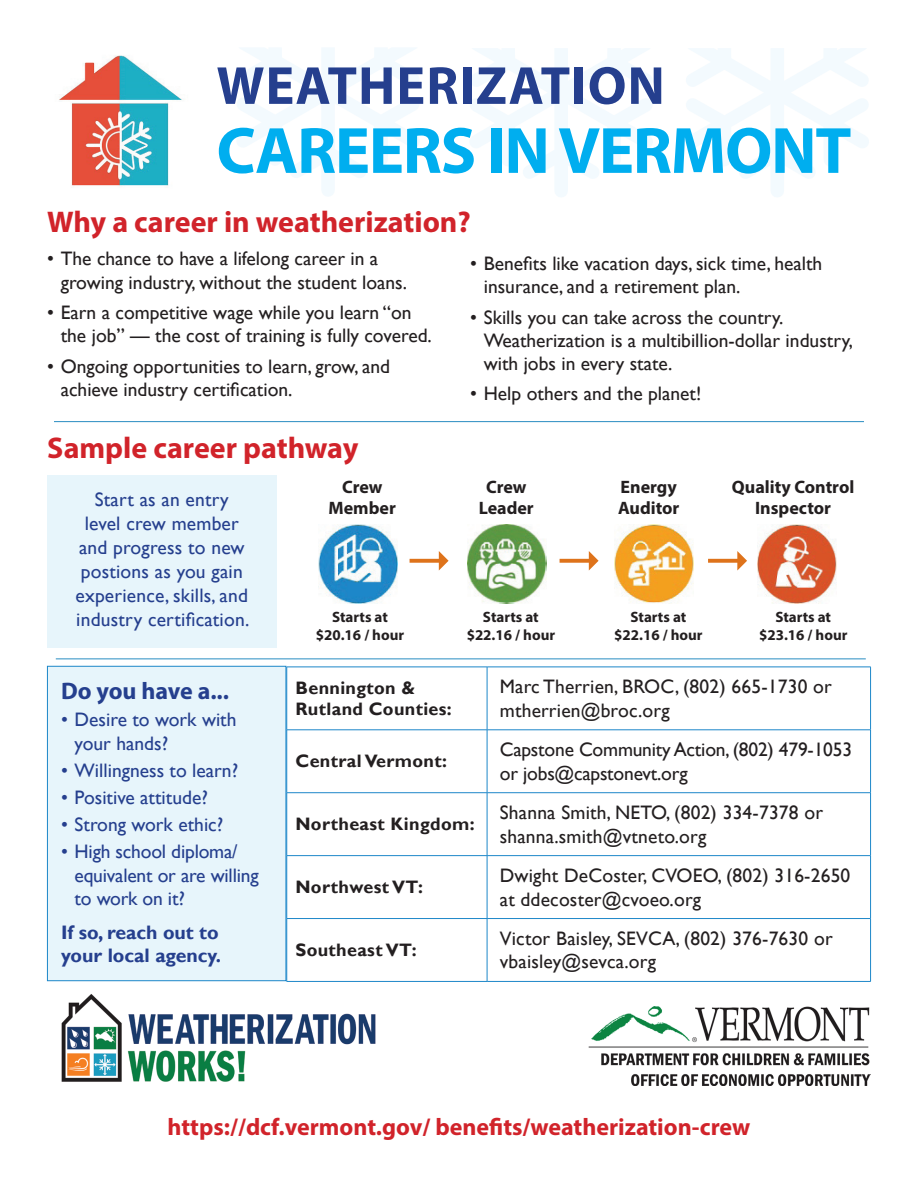
<style>
.page{position:relative;width:918px;height:1188px;background:#fff}
.page>*{position:absolute;margin:0;border:0;box-sizing:border-box;transform-origin:0 0}
.t1{font:700 66px "Myriad Pro";letter-spacing:-.02em;color:#00aeef}
.t2{font:700 54px "Myriad Pro";letter-spacing:.02em;color:#253f8e}
.t3{font:700 30px "Myriad Pro";color:#d1232a}
.t4{font:700 24px "Myriad Pro";color:#d1232a}
.t5{font:700 24px "Myriad Pro";letter-spacing:-.005em;color:#253f8e}
.t6{font:19.5px/23.4px "Gill Sans";color:#231f20}
.t7{font:19.5px/24px "Gill Sans";color:#253f8e}
.t8{font:700 19.5px/23.4px "Gill Sans";color:#253f8e}
.t9{font:700 18px/21.6px "Gill Sans";letter-spacing:.02em;color:#231f20}
.t10{font:700 18px/21.6px "Myriad Pro";color:#231f20;text-align:center}
.t11{font:700 15px/18px "Myriad Pro";color:#231f20;text-align:center}
</style>
<div class="page">
<svg style="left:686px;top:48px;width:183px;height:149px"></svg>
<svg style="left:470px;top:48px;width:183px;height:149px"></svg>
<svg style="left:237px;top:48px;width:182px;height:148px"></svg>
<hr style="left:54px;top:421px;width:810px;height:1px;background:#298dc2">
<div style="left:47px;top:666px;width:239px;height:315px;background:#e7f5fb"></div>
<div style="left:47px;top:666px;width:239px;height:315px;border:1px solid #1d87c9"></div>
<img style="left:467px;top:525px;width:79px;height:79px">
<img style="left:319px;top:525px;width:79px;height:79px">
<img style="left:614px;top:525px;width:79px;height:79px">
<img style="left:758px;top:525px;width:79px;height:79px">
<hr style="left:56px;top:658px;width:810px;height:1px;background:#298dc2">
<div style="left:47px;top:475px;width:229px;height:173px;background:#e7f5fb"></div>
<hr style="left:287px;top:667px;width:200px;height:1px;background:#1d87c9">
<hr style="left:286px;top:667px;width:1px;height:63px;background:#1d87c9">
<hr style="left:487px;top:667px;width:384px;height:1px;background:#1d87c9">
<hr style="left:487px;top:667px;width:1px;height:63px;background:#1d87c9">
<hr style="left:870px;top:667px;width:1px;height:63px;background:#1d87c9">
<hr style="left:287px;top:730px;width:200px;height:1px;background:#1d87c9">
<hr style="left:286px;top:730px;width:1px;height:63px;background:#1d87c9">
<hr style="left:487px;top:730px;width:384px;height:1px;background:#1d87c9">
<hr style="left:487px;top:730px;width:1px;height:63px;background:#1d87c9">
<hr style="left:870px;top:730px;width:1px;height:63px;background:#1d87c9">
<hr style="left:287px;top:792px;width:200px;height:1px;background:#1d87c9">
<hr style="left:286px;top:793px;width:1px;height:62px;background:#1d87c9">
<hr style="left:487px;top:792px;width:384px;height:1px;background:#1d87c9">
<hr style="left:487px;top:793px;width:1px;height:62px;background:#1d87c9">
<hr style="left:870px;top:793px;width:1px;height:62px;background:#1d87c9">
<hr style="left:287px;top:855px;width:200px;height:1px;background:#1d87c9">
<hr style="left:286px;top:856px;width:1px;height:62px;background:#1d87c9">
<hr style="left:487px;top:855px;width:384px;height:1px;background:#1d87c9">
<hr style="left:487px;top:856px;width:1px;height:62px;background:#1d87c9">
<hr style="left:870px;top:856px;width:1px;height:62px;background:#1d87c9">
<hr style="left:287px;top:918px;width:200px;height:1px;background:#1d87c9">
<hr style="left:286px;top:919px;width:1px;height:62px;background:#1d87c9">
<hr style="left:487px;top:918px;width:384px;height:1px;background:#1d87c9">
<hr style="left:487px;top:919px;width:1px;height:62px;background:#1d87c9">
<hr style="left:870px;top:919px;width:1px;height:62px;background:#1d87c9">
<hr style="left:287px;top:981px;width:200px;height:1px;background:#1d87c9">
<hr style="left:487px;top:981px;width:384px;height:1px;background:#1d87c9">
<img style="left:588px;top:1007px;width:283px;height:79px">
<img style="left:61px;top:994px;width:315px;height:88px">
<img style="left:59px;top:55px;width:123px;height:131px">
<p class="t2" style="left:217px;top:50px;width:450px">WEATHERIZATION</p>
<p class="t1" style="left:217px;top:108px;width:636px">CAREERS IN VERMONT</p>
<p class="t3" style="left:47px;top:202px;width:425px">Why a career in weatherization?</p>
<p class="t6" style="left:61px;top:248px;width:348px;text-indent:-14px">• The chance to have a lifelong career in a growing industry, without the student loans.</p>
<p class="t6" style="left:61px;top:301px;width:373px;text-indent:-14px">• Earn a competitive wage while you learn “on the job” — the cost of training is fully covered.</p>
<p class="t6" style="left:61px;top:355px;width:331px;text-indent:-14px">• Ongoing opportunities to learn, grow, and achieve industry certification.</p>
<p class="t6" style="left:484px;top:252px;width:340px;text-indent:-14px">• Benefits like vacation days, sick time, health insurance, and a retirement plan.</p>
<p class="t6" style="left:484px;top:306px;width:371px;text-indent:-14px">• Skills you can take across the country.<br>Weatherization is a multibillion-dollar industry, with jobs in every state.</p>
<p class="t6" style="left:470px;top:383px;width:233px">• Help others and the planet!</p>
<p class="t3" style="left:47px;top:429px;width:313px">Sample career pathway</p>
<p class="t7" style="left:76px;top:488px;width:175px;text-align:center">Start as an entry level crew member and progress to new postions as you gain experience, skills, and industry certification.</p>
<p class="t5" style="left:61px;top:675px;width:169px">Do you have a...</p>
<p class="t7" style="left:75px;top:708px;width:163px;line-height:23.4px;text-indent:-14px">• Desire to work with your hands?</p>
<p class="t7" style="left:61px;top:759px;width:179px">• Willingness to learn?</p>
<p class="t7" style="left:61px;top:786px;width:148px">• Positive attitude?</p>
<p class="t7" style="left:61px;top:813px;width:164px">• Strong work ethic?</p>
<p class="t7" style="left:75px;top:840px;width:186px;line-height:23.4px;text-indent:-14px">• High school diploma/ equivalent or are willing to work on it?</p>
<p class="t8" style="left:61px;top:921px;width:162px">If so, reach out to your local agency.</p>
<p class="t10" style="left:329px;top:475px;width:69px">Crew<br>Member</p>
<p class="t10" style="left:618px;top:475px;width:63px;text-align:left">Energy<br>Auditor</p>
<p class="t10" style="left:732px;top:475px;width:124px">Quality Control<br>Inspector</p>
<p class="t10" style="left:479px;top:475px;width:57px">Crew<br>Leader</p>
<p class="t11" style="left:316px;top:607px;width:90px">Starts at $20.16 / hour</p>
<p class="t11" style="left:467px;top:607px;width:90px">Starts at $22.16 / hour</p>
<p class="t11" style="left:614px;top:607px;width:90px">Starts at $22.16 / hour</p>
<p class="t11" style="left:759px;top:607px;width:90px">Starts at $23.16 / hour</p>
<p class="t9" style="left:295px;top:677px;width:158px">Bennington &amp;<br>Rutland Counties:</p>
<p class="t6" style="left:500px;top:675px;width:334px">Marc Therrien, BROC, (802) 665-1730 or mtherrien@broc.org</p>
<p class="t9" style="left:295px;top:751px;width:153px">Central Vermont:</p>
<p class="t6" style="left:500px;top:738px;width:354px">Capstone Community Action, (802) 479-1053 or jobs@capstonevt.org</p>
<p class="t9" style="left:295px;top:814px;width:181px">Northeast Kingdom:</p>
<p class="t9" style="left:295px;top:877px;width:129px">Northwest VT:</p>
<p class="t9" style="left:295px;top:940px;width:123px">Southeast VT:</p>
<p class="t6" style="left:500px;top:801px;width:325px">Shanna Smith, NETO, (802) 334-7378 or shanna.smith@vtneto.org</p>
<p class="t6" style="left:500px;top:864px;width:352px">Dwight DeCoster, CVOEO, (802) 316-2650 at ddecoster@cvoeo.org</p>
<p class="t6" style="left:500px;top:927px;width:334px">Victor Baisley, SEVCA, (802) 376-7630 or vbaisley@sevca.org</p>
<p class="t4" style="left:168px;top:1111px;width:584px">https://dcf.vermont.gov/ benefits/weatherization-crew</p>
</div>
